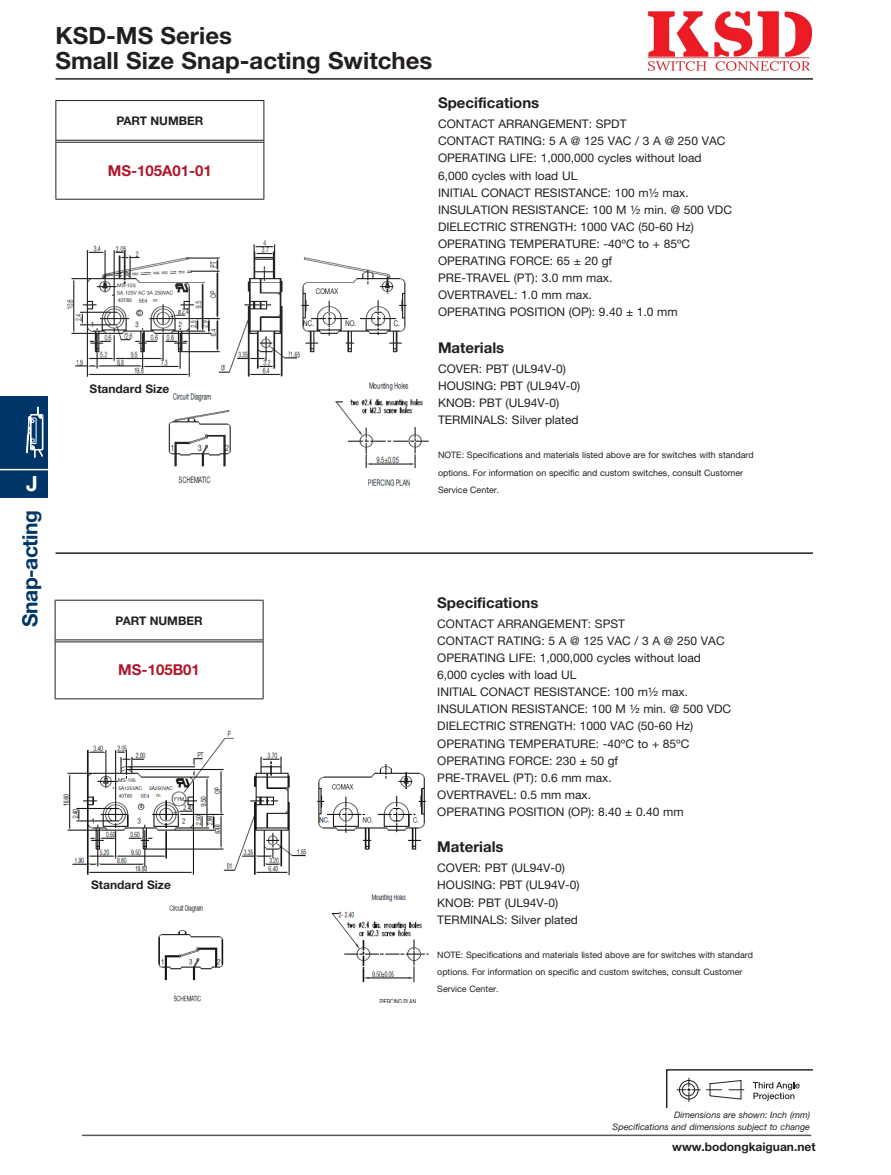
<style>
.page{position:relative;width:891px;height:1175px;background:#fff}
.page>*{position:absolute;margin:0;border:0;box-sizing:border-box;transform-origin:0 0}
.t1{font:700 23.7px/25.2px "Helvetica Neue LT Std";color:#231f20}
.t2{font:700 21px "Helvetica Neue";letter-spacing:-.025em;color:#003667}
.t3{font:700 21px "Helvetica Neue";color:#fff}
.t4{font:700 15px "Helvetica Neue LT Std";color:#ae172b}
.Spec_head{font:700 14.85px "Helvetica Neue LT Std";color:#231f20}
.Spec{font:11.85px "Helvetica Neue LT Std";color:#231f20}
.Spec_bold{font:700 11.85px "Helvetica Neue LT Std";color:#231f20}
.Spec-2{font:8.85px "Helvetica Neue LT Std";color:#231f20}
.footer-dim{font:italic 8.85px/11.9px "Helvetica Neue LT Std";color:#231f20;text-align:right}
</style>
<div class="page">
<div style="left:0;top:395px;width:47px;height:102px;background:#003667"></div>
<hr style="left:0;top:469px;width:47px;height:1px;background:#fff">
<svg style="left:26px;top:406px;width:18px;height:52px"></svg>
<hr style="left:82px;top:1134px;width:729px;height:2px;background:#57585a">
<svg style="left:666px;top:1069px;width:147px;height:38px"></svg>
<hr style="left:56px;top:552px;width:757px;height:2px;background:#231f20">
<hr style="left:56px;top:78px;width:757px;height:2px;background:#231f20">
<hr style="left:56px;top:100px;width:208px;height:1px;background:#231f20">
<hr style="left:56px;top:101px;width:1px;height:40px;background:#231f20">
<hr style="left:264px;top:101px;width:1px;height:40px;background:#231f20">
<hr style="left:56px;top:141px;width:1px;height:58px;background:#231f20">
<hr style="left:264px;top:141px;width:1px;height:58px;background:#231f20">
<hr style="left:56px;top:199px;width:208px;height:1px;background:#231f20">
<hr style="left:56px;top:140px;width:208px;height:1px;background:#231f20">
<hr style="left:56px;top:142px;width:208px;height:1px;background:#231f20">
<img style="left:66px;top:239px;width:363px;height:248px">
<hr style="left:55px;top:600px;width:209px;height:1px;background:#231f20">
<hr style="left:55px;top:600px;width:1px;height:41px;background:#231f20">
<hr style="left:263px;top:600px;width:1px;height:41px;background:#231f20">
<hr style="left:55px;top:641px;width:1px;height:57px;background:#231f20">
<hr style="left:263px;top:641px;width:1px;height:57px;background:#231f20">
<hr style="left:55px;top:698px;width:209px;height:1px;background:#231f20">
<hr style="left:55px;top:639px;width:208px;height:1px;background:#231f20">
<hr style="left:55px;top:641px;width:208px;height:1px;background:#231f20">
<img style="left:63px;top:731px;width:366px;height:271px">
<div style="left:88px;top:383px;width:84px;height:12px;background:#fff"></div>
<div style="left:90px;top:879px;width:84px;height:12px;background:#fff"></div>
<img style="left:647px;top:11px;width:165px;height:60px">
<h2 class="t3" style="left:26px;top:471px;width:13px">J</h2>
<h2 class="t2" style="left:17px;top:626px;width:118px;rotate:-90deg">Snap-acting</h2>
<h1 class="t1" style="left:56px;top:22px;width:378px">KSD-MS Series<br>Small Size Snap-acting Switches</h1>
<p class="Spec_bold" style="left:116px;top:114px;width:88px">PART NUMBER</p>
<p class="t4" style="left:108px;top:161px;width:106px">MS-105A01-01</p>
<p class="Spec_bold" style="left:90px;top:382px;width:81px">Standard Size</p>
<p class="Spec_bold" style="left:116px;top:613px;width:88px">PART NUMBER</p>
<p class="t4" style="left:118px;top:660px;width:83px">MS-105B01</p>
<p class="Spec_bold" style="left:91px;top:877px;width:81px">Standard Size</p>
<p class="Spec_head" style="left:438px;top:94px;width:103px">Specifications</p>
<p class="Spec" style="left:438px;top:117px;width:190px">CONTACT ARRANGEMENT: SPDT</p>
<p class="Spec" style="left:438px;top:134px;width:289px">CONTACT RATING: 5 A @ 125 VAC / 3 A @ 250 VAC</p>
<p class="Spec" style="left:438px;top:151px;width:265px">OPERATING LIFE: 1,000,000 cycles without load</p>
<p class="Spec" style="left:438px;top:168px;width:141px">6,000 cycles with load UL</p>
<p class="Spec" style="left:438px;top:185px;width:252px">INITIAL CONACT RESISTANCE: 100 m½ max.</p>
<p class="Spec" style="left:438px;top:202px;width:296px">INSULATION RESISTANCE: 100 M ½ min. @ 500 VDC</p>
<p class="Spec" style="left:438px;top:219px;width:258px">DIELECTRIC STRENGTH: 1000 VAC (50-60 Hz)</p>
<p class="Spec" style="left:438px;top:236px;width:254px">OPERATING TEMPERATURE: -40ºC to + 85ºC</p>
<p class="Spec" style="left:438px;top:254px;width:176px">OPERATING FORCE: 65 ± 20 gf</p>
<p class="Spec" style="left:438px;top:271px;width:176px">PRE-TRAVEL (PT): 3.0 mm max.</p>
<p class="Spec" style="left:438px;top:288px;width:155px">OVERTRAVEL: 1.0 mm max.</p>
<p class="Spec" style="left:438px;top:305px;width:241px">OPERATING POSITION (OP): 9.40 ± 1.0 mm</p>
<p class="Spec_head" style="left:438px;top:338px;width:68px">Materials</p>
<p class="Spec" style="left:438px;top:361px;width:129px">COVER: PBT (UL94V-0)</p>
<p class="Spec" style="left:438px;top:378px;width:144px">HOUSING: PBT (UL94V-0)</p>
<p class="Spec" style="left:438px;top:395px;width:123px">KNOB: PBT (UL94V-0)</p>
<p class="Spec" style="left:438px;top:412px;width:142px">TERMINALS: Silver plated</p>
<p class="Spec-2" style="left:438px;top:450px;width:317px">NOTE: Specifications and materials listed above are for switches with standard</p>
<p class="Spec-2" style="left:438px;top:467px;width:307px">options. For information on specific and custom switches, consult Customer</p>
<p class="Spec-2" style="left:438px;top:484px;width:63px">Service Center.</p>
<p class="Spec_head" style="left:437px;top:593px;width:103px">Specifications</p>
<p class="Spec" style="left:437px;top:616px;width:189px">CONTACT ARRANGEMENT: SPST</p>
<p class="Spec" style="left:437px;top:633px;width:289px">CONTACT RATING: 5 A @ 125 VAC / 3 A @ 250 VAC</p>
<p class="Spec" style="left:437px;top:651px;width:265px">OPERATING LIFE: 1,000,000 cycles without load</p>
<p class="Spec" style="left:437px;top:668px;width:141px">6,000 cycles with load UL</p>
<p class="Spec" style="left:437px;top:685px;width:252px">INITIAL CONACT RESISTANCE: 100 m½ max.</p>
<p class="Spec" style="left:437px;top:702px;width:296px">INSULATION RESISTANCE: 100 M ½ min. @ 500 VDC</p>
<p class="Spec" style="left:437px;top:719px;width:258px">DIELECTRIC STRENGTH: 1000 VAC (50-60 Hz)</p>
<p class="Spec" style="left:437px;top:736px;width:254px">OPERATING TEMPERATURE: -40ºC to + 85ºC</p>
<p class="Spec" style="left:437px;top:753px;width:182px">OPERATING FORCE: 230 ± 50 gf</p>
<p class="Spec" style="left:437px;top:770px;width:176px">PRE-TRAVEL (PT): 0.6 mm max.</p>
<p class="Spec" style="left:437px;top:787px;width:155px">OVERTRAVEL: 0.5 mm max.</p>
<p class="Spec" style="left:437px;top:804px;width:248px">OPERATING POSITION (OP): 8.40 ± 0.40 mm</p>
<p class="Spec_head" style="left:437px;top:837px;width:68px">Materials</p>
<p class="Spec" style="left:437px;top:861px;width:129px">COVER: PBT (UL94V-0)</p>
<p class="Spec" style="left:437px;top:878px;width:144px">HOUSING: PBT (UL94V-0)</p>
<p class="Spec" style="left:437px;top:895px;width:123px">KNOB: PBT (UL94V-0)</p>
<p class="Spec" style="left:437px;top:912px;width:142px">TERMINALS: Silver plated</p>
<p class="Spec-2" style="left:437px;top:949px;width:317px">NOTE: Specifications and materials listed above are for switches with standard</p>
<p class="Spec-2" style="left:437px;top:966px;width:307px">options. For information on specific and custom switches, consult Customer</p>
<p class="Spec-2" style="left:437px;top:984px;width:63px">Service Center.</p>
<p class="footer-dim" style="left:613px;top:1108px;width:199px">Dimensions are shown: Inch (mm)<br>Specifications and dimensions subject to change</p>
<p class="Spec_bold" style="left:672px;top:1139px;width:145px">www.bodongkaiguan.net</p>
</div>
